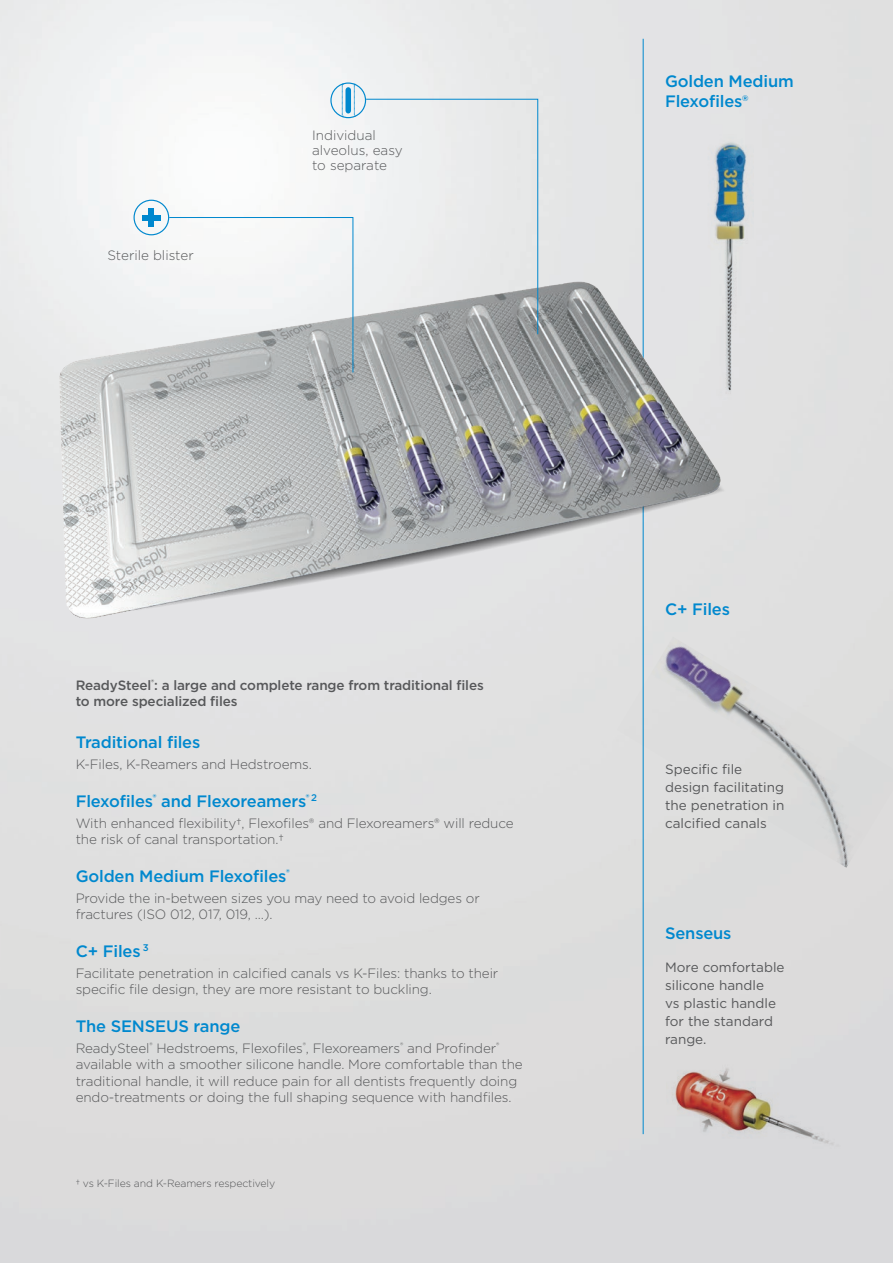
<style>
.page{position:relative;width:893px;height:1263px;background:#fff}
.page>*{position:absolute;margin:0;border:0;box-sizing:border-box;transform-origin:0 0}
.t1{font:500 16.5px/19.5px "Gotham";letter-spacing:-.01em;color:#0088ce}
.t2{font:300 13.5px/16.5px "Gotham";letter-spacing:-.01em;color:#57585a}
.t3{font:13.5px/18px "Gotham";color:#57585a}
.t4{font:500 13.5px/16.5px "Gotham";letter-spacing:-.01em;color:#57585a}
.t5{font:300 10.5px "Gotham";letter-spacing:-.01em;color:#57585a}
</style>
<div class="page">
<img style="left:0;top:0;width:893px;height:1263px">
<img style="left:706px;top:135px;width:48px;height:265px">
<img style="left:617px;top:637px;width:276px;height:231px">
<img style="left:666px;top:1061px;width:179px;height:87px">
<hr style="left:643px;top:39px;width:1px;height:1095px;background:#0088ce">
<div style="left:134px;top:200px;width:35px;height:35px;border:1px solid #0088ce;border-radius:50%"></div>
<div style="left:149px;top:208px;width:5px;height:19px;background:#0088ce"></div>
<div style="left:142px;top:215px;width:19px;height:5px;background:#0088ce"></div>
<div style="left:330px;top:82px;width:36px;height:36px;border:1px solid #0088ce;border-radius:50%"></div>
<div style="left:345px;top:87px;width:6px;height:26px;background:#0088ce;border-radius:3px"></div>
<svg style="left:342px;top:84px;width:1px;height:33px"></svg>
<svg style="left:354px;top:84px;width:1px;height:33px"></svg>
<img style="left:0;top:216px;width:744px;height:430px">
<svg style="left:168px;top:217px;width:186px;height:156px"></svg>
<svg style="left:365px;top:98px;width:173px;height:237px;background:#dee0e1"></svg>
<p class="t2" style="left:107px;top:247px;width:88px">Sterile blister</p>
<p class="t2" style="left:312px;top:127px;width:92px;line-height:15px">Individual alveolus, easy to separate</p>
<p class="t4" style="left:76px;top:677px;width:410px">ReadySteel<sup>®</sup>: a large and complete range from traditional files to more specialized files</p>
<p class="t1" style="left:76px;top:732px;width:126px">Traditional files</p>
<p class="t2" style="left:76px;top:756px;width:238px">K-Files, K-Reamers and Hedstroems.</p>
<p class="t1" style="left:76px;top:791px;width:243px">Flexofiles<sup>®</sup> and Flexoreamers<sup>®</sup> <sup>2</sup></p>
<p class="t2" style="left:76px;top:814px;width:439px">With enhanced flexibility†, Flexofiles® and Flexoreamers® will reduce the risk of canal transportation.†</p>
<p class="t1" style="left:76px;top:866px;width:216px">Golden Medium Flexofiles<sup>®</sup></p>
<p class="t2" style="left:76px;top:889px;width:406px">Provide the in-between sizes you may need to avoid ledges or fractures (ISO 012, 017, 019, …).</p>
<p class="t1" style="left:76px;top:941px;width:75px">C+ Files <sup>3</sup></p>
<p class="t2" style="left:76px;top:964px;width:424px">Facilitate penetration in calcified canals vs K-Files: thanks to their specific file design, they are more resistant to buckling.</p>
<p class="t1" style="left:76px;top:1016px;width:166px">The SENSEUS range</p>
<p class="t2" style="left:76px;top:1039px;width:449px">ReadySteel<sup>®</sup> Hedstroems, Flexofiles<sup>®</sup>, Flexoreamers<sup>®</sup> and Profinder<sup>® </sup>available with a smoother silicone handle. More comfortable than the traditional handle, it will reduce pain for all dentists frequently doing endo-treatments or doing the full shaping sequence with handfiles.</p>
<p class="t5" style="left:76px;top:1177px;width:201px">† vs K-Files and K-Reamers respectively</p>
<p class="t1" style="left:665px;top:72px;width:130px">Golden Medium<br>Flexofiles®</p>
<p class="t1" style="left:665px;top:599px;width:66px">C+ Files</p>
<p class="t3" style="left:665px;top:760px;width:121px">Specific file design facilitating the penetration in calcified canals</p>
<p class="t1" style="left:665px;top:923px;width:68px">Senseus</p>
<p class="t3" style="left:665px;top:958px;width:121px">More comfortable silicone handle<br>vs plastic handle for the standard range.</p>
</div>
